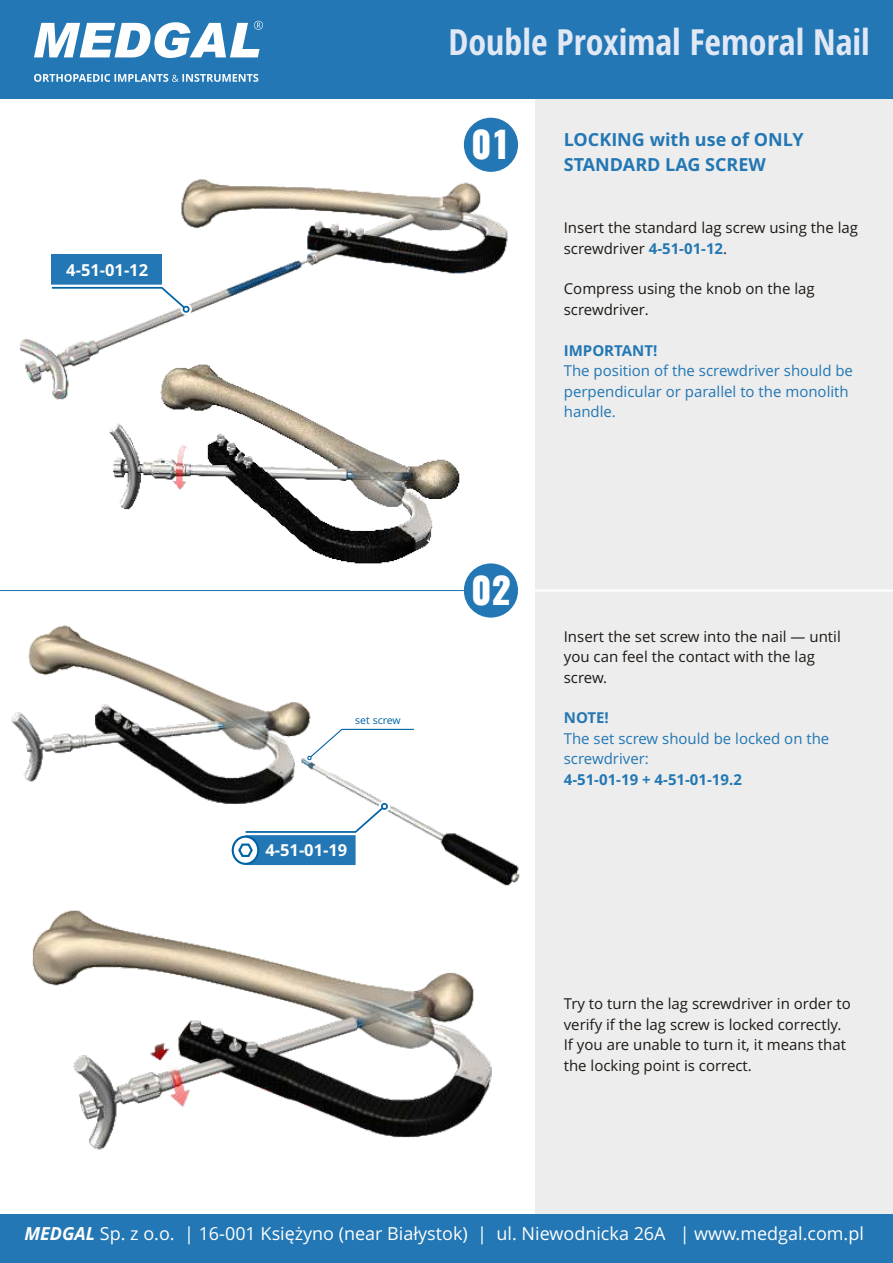
<style>
.page{position:relative;width:893px;height:1263px;background:#fff}
.page>*{position:absolute;margin:0;border:0;box-sizing:border-box;transform-origin:0 0}
.t1{font:800 36.15px "Oswald";color:#fefefe}
.t2{font:700 condensed 36px "Open Sans";color:#e0e7f5}
.t3{font:18px "Open Sans";color:#fefefe}
.t4{font:700 18px/24.5px "Open Sans";color:#2277b4}
.t5{font:700 16.5px "Open Sans";color:#fefefe}
.t6{font:15px/20.4px "Open Sans";color:#1e1a16}
.t7{font:15px/20.4px "Open Sans";color:#2277b4}
.t8{font:700 15px "Open Sans";color:#2277b4}
.t9{font:10.5px "Open Sans";color:#0063a6}
.s1{font-weight:700;color:#2277b4}
.s2{font-weight:700;font-style:italic}
</style>
<div class="page">
<div style="left:536px;top:99px;width:357px;height:1116px;background:#ededed"></div>
<div style="left:464px;top:118px;width:54px;height:54px;background:#2277b4;border-radius:50%"></div>
<div style="left:464px;top:563px;width:54px;height:55px;background:#2277b4;border-radius:50%"></div>
<hr style="left:0;top:590px;width:464px;height:1px;background:#2277b4">
<hr style="left:524px;top:589px;width:369px;height:3px;background:#fefefe">
<img style="left:20px;top:179px;width:488px;height:221px">
<img style="left:107px;top:361px;width:357px;height:203px">
<img style="left:11px;top:625px;width:509px;height:261px">
<img style="left:32px;top:910px;width:460px;height:240px">
<div style="left:52px;top:255px;width:110px;height:34px;background:#2277b4"></div>
<svg style="left:50px;top:285px;width:143px;height:31px"></svg>
<svg style="left:305px;top:727px;width:110px;height:35px"></svg>
<div style="left:0;top:0;width:893px;height:99px;background:#2277b4"></div>
<svg style="left:34px;top:74px;width:224px;height:8px"></svg>
<svg style="left:34px;top:21px;width:229px;height:37px"></svg>
<div style="left:0;top:1214px;width:893px;height:49px;background:#2277b4"></div>
<svg style="left:231px;top:800px;width:160px;height:66px"></svg>
<h2 class="t2" style="left:448px;top:28px;width:423px">Double Proximal Femoral Nail</h2>
<p class="t5" style="left:66px;top:264px;width:83px">4-51-01-12</p>
<p class="t9" style="left:355px;top:716px;width:47px">set screw</p>
<p class="t5" style="left:265px;top:843px;width:83px">4-51-01-19</p>
<h1 class="t1" style="left:471px;top:120px;width:41px">01</h1>
<p class="t4" style="left:564px;top:129px;width:241px">LOCKING with use of ONLY<br>STANDARD LAG SCREW</p>
<p class="t6" style="left:564px;top:219px;width:296px">Insert the standard lag screw using the lag screwdriver <span class="s1">4-51-01-12</span>.</p>
<p class="t6" style="left:564px;top:280px;width:253px">Compress using the knob on the lag screwdriver.</p>
<p class="t8" style="left:564px;top:344px;width:95px">IMPORTANT!</p>
<p class="t7" style="left:564px;top:362px;width:291px">The position of the screwdriver should be perpendicular or parallel to the monolith handle.</p>
<h1 class="t1" style="left:471px;top:566px;width:41px">02</h1>
<p class="t6" style="left:564px;top:628px;width:278px">Insert the set screw into the nail — until you can feel the contact with the lag screw.</p>
<p class="t8" style="left:564px;top:712px;width:47px">NOTE!</p>
<p class="t7" style="left:564px;top:730px;width:267px">The set screw should be locked on the screwdriver:</p>
<p class="t8" style="left:564px;top:773px;width:180px">4-51-01-19 + 4-51-01-19.2</p>
<p class="t6" style="left:564px;top:995px;width:288px">Try to turn the lag screwdriver in order to verify if the lag screw is locked correctly.<br>If you are unable to turn it, it means that the locking point is correct.</p>
<p class="t3" style="left:24px;top:1226px;width:841px"><span class="s2">MEDGAL</span> Sp. z o.o. | 16-001 Księżyno (near Białystok) | ul. Niewodnicka 26A | www.medgal.com.pl</p>
</div>
